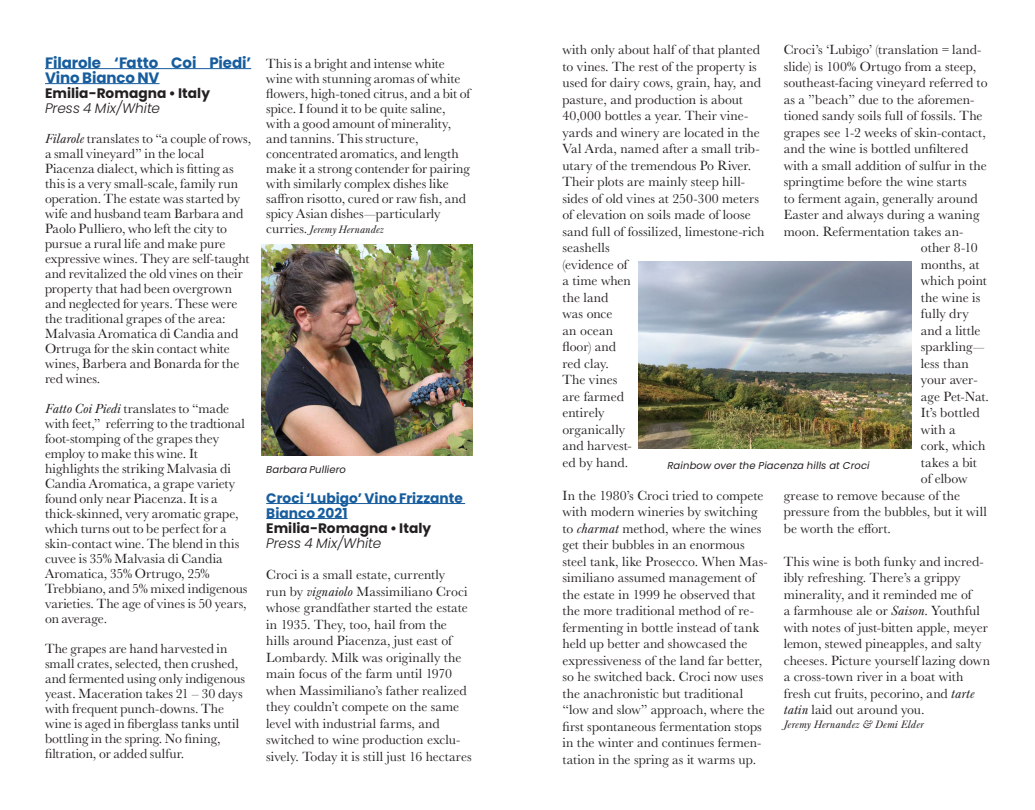
<style>
.page{position:relative;width:1035px;height:810px;background:#fff}
.page>*{position:absolute;margin:0;border:0;box-sizing:border-box;transform-origin:0 0}
.Body_Text{font:700 15px/15px "Poppins";letter-spacing:-.005em;color:#175d9e}
.Body_Text-2{font:13.75px/16.5px "Baskerville URW";color:#231f20}
.Body_Text-3{font:700 13.75px "Poppins";color:#231f20}
.Body_Text-4{font:700 13.75px/15px "Poppins";color:#175d9e}
.Body_Text-5{font:italic 300 13.75px "Poppins";color:#231f20}
.Body_Text-6{font:13.75px "Baskerville URW";letter-spacing:.02em;color:#231f20}
.Body_Text-7{font:italic 11.25px "Baskerville URW";letter-spacing:.015em;color:#231f20}
.Body_Text-8{font:italic 10px "Poppins";letter-spacing:.01em;color:#231f20}
.s1{font-style:italic}
.s2{font-style:normal;font-size:13.75px}
</style>
<div class="page">
<img style="left:638px;top:262px;width:274px;height:187px">
<hr style="left:45px;top:68px;width:206px;height:1px;background:#175d9e">
<hr style="left:45px;top:83px;width:115px;height:1px;background:#175d9e">
<hr style="left:266px;top:503px;width:199px;height:1px;background:#175d9e">
<hr style="left:266px;top:518px;width:82px;height:1px;background:#175d9e">
<img style="left:262px;top:245px;width:210px;height:211px">
<p class="Body_Text" style="left:45px;top:55px;width:208px">Filarole ‘Fatto Coi Piedi’<br>Vino Bianco NV</p>
<p class="Body_Text-3" style="left:45px;top:85px;width:167px">Emilia-Romagna • Italy</p>
<p class="Body_Text-5" style="left:45px;top:100px;width:117px">Press 4 Mix/White</p>
<p class="Body_Text-2" style="left:45px;top:130px;width:208px;line-height:15px"><span class="s1">Filarole</span> translates to “a couple of rows, a small vineyard” in the local Piacenza dialect, which is fitting as this is a very small-scale, family run operation. The estate was started by wife and husband team Barbara and Paolo Pulliero, who left the city to pursue a rural life and make pure expressive wines. They are self-taught and revitalized the old vines on their property that had been overgrown and neglected for years. These were the traditional grapes of the area:<br>Malvasia Aromatica di Candia and Ortruga for the skin contact white wines, Barbera and Bonarda for the red wines.</p>
<p class="Body_Text-2" style="left:45px;top:399px;width:186px"><span class="s1">Fatto Coi Piedi</span> translates to “made</p>
<p class="Body_Text-2" style="left:45px;top:415px;width:204px;line-height:15px">with feet,” referring to the tradtional foot-stomping of the grapes they employ to make this wine. It highlights the striking Malvasia di<br>Candia Aromatica, a grape variety found only near Piacenza. It is a thick-skinned, very aromatic grape, which turns out to be perfect for a skin-contact wine. The blend in this cuvee is 35% Malvasia di Candia<br>Aromatica, 35% Ortrugo, 25%<br>Trebbiano, and 5% mixed indigenous varieties. The age of vines is 50 years, on average.</p>
<p class="Body_Text-2" style="left:45px;top:640px;width:202px;line-height:15px">The grapes are hand harvested in small crates, selected, then crushed, and fermented using only indigenous yeast. Maceration takes 21 – 30 days with frequent punch-downs. The wine is aged in fiberglass tanks until bottling in the spring. No fining, filtration, or added sulfur.</p>
<p class="Body_Text-2" style="left:266px;top:55px;width:206px;line-height:15px">This is a bright and intense white wine with stunning aromas of white flowers, high-toned citrus, and a bit of spice. I found it to be quite saline, with a good amount of minerality, and tannins. This structure, concentrated aromatics, and length make it a strong contender for pairing with similarly complex dishes like saffron risotto, cured or raw fish, and spicy Asian dishes—particularly</p>
<p class="Body_Text-7" style="left:266px;top:223px;width:119px"><span class="s2">curries.</span> Jeremy Hernandez</p>
<p class="Body_Text-8" style="left:266px;top:463px;width:81px">Barbara Pulliero</p>
<p class="Body_Text-4" style="left:266px;top:490px;width:198px">Croci ‘Lubigo’ Vino Frizzante<br>Bianco 2021</p>
<p class="Body_Text-3" style="left:266px;top:520px;width:167px">Emilia-Romagna • Italy</p>
<p class="Body_Text-5" style="left:266px;top:535px;width:117px">Press 4 Mix/White</p>
<p class="Body_Text-2" style="left:266px;top:566px;width:207px">Croci is a small estate, currently<br>run by <span class="s1">vignaiolo</span> Massimiliano Croci whose grandfather started the estate in 1935. They, too, hail from the hills around Piacenza, just east of Lombardy. Milk was originally the main focus of the farm until 1970 when Massimiliano’s father realized they couldn’t compete on the same level with industrial farms, and switched to wine production exclu&shy;sively. Today it is still just 16 hectares</p>
<p class="Body_Text-2" style="left:784px;top:41px;width:199px">Croci’s ‘Lubigo’ (translation = land-</p>
<p class="Body_Text-2" style="left:784px;top:58px;width:194px">slide) is 100% Ortugo from a steep,</p>
<p class="Body_Text-2" style="left:784px;top:74px;width:205px">southeast-facing vineyard referred to</p>
<p class="Body_Text-2" style="left:784px;top:91px;width:192px">as a ”beach” due to the aforemen-</p>
<p class="Body_Text-2" style="left:784px;top:107px;width:200px">tioned sandy soils full of fossils. The</p>
<p class="Body_Text-2" style="left:784px;top:124px;width:204px">grapes see 1-2 weeks of skin-contact,</p>
<p class="Body_Text-2" style="left:784px;top:140px;width:186px">and the wine is bottled unfiltered</p>
<p class="Body_Text-2" style="left:784px;top:157px;width:204px">with a small addition of sulfur in the</p>
<p class="Body_Text-2" style="left:784px;top:173px;width:185px">springtime before the wine starts</p>
<p class="Body_Text-2" style="left:784px;top:190px;width:195px">to ferment again, generally around</p>
<p class="Body_Text-2" style="left:784px;top:206px;width:197px">Easter and always during a waning</p>
<p class="Body_Text-2" style="left:784px;top:223px;width:181px">moon. Refermentation takes an-</p>
<p class="Body_Text-2" style="left:921px;top:239px;width:58px">other 8-10</p>
<p class="Body_Text-2" style="left:921px;top:256px;width:60px">months, at</p>
<p class="Body_Text-2" style="left:921px;top:272px;width:67px">which point</p>
<p class="Body_Text-2" style="left:921px;top:289px;width:61px">the wine is</p>
<p class="Body_Text-6" style="left:921px;top:304px;width:49px">fully dry</p>
<p class="Body_Text-6" style="left:921px;top:321px;width:61px">and a little</p>
<p class="Body_Text-2" style="left:921px;top:338px;width:65px">sparkling—</p>
<p class="Body_Text-2" style="left:921px;top:355px;width:50px">less than</p>
<p class="Body_Text-2" style="left:921px;top:371px;width:58px">your aver-</p>
<p class="Body_Text-2" style="left:921px;top:388px;width:70px">age Pet-Nat.</p>
<p class="Body_Text-2" style="left:921px;top:404px;width:60px">It’s bottled</p>
<p class="Body_Text-2" style="left:921px;top:421px;width:36px">with a</p>
<p class="Body_Text-2" style="left:921px;top:437px;width:66px">cork, which</p>
<p class="Body_Text-2" style="left:921px;top:454px;width:57px">takes a bit</p>
<p class="Body_Text-2" style="left:921px;top:470px;width:48px">of elbow</p>
<p class="Body_Text-2" style="left:784px;top:487px;width:178px">grease to remove because of the</p>
<p class="Body_Text-2" style="left:784px;top:503px;width:205px">pressure from the bubbles, but it will</p>
<p class="Body_Text-2" style="left:784px;top:520px;width:109px">be worth the effort.</p>
<p class="Body_Text-2" style="left:784px;top:553px;width:208px">This wine is both funky and incred&shy;ibly refreshing. There’s a grippy minerality, and it reminded me of<br>a farmhouse ale or <span class="s1">Saison</span>. Youthful with notes of just-bitten apple, meyer lemon, stewed pineapples, and salty cheeses. Picture yourself lazing down a cross-town river in a boat with fresh cut fruits, pecorino, and <span class="s1">tarte tatin</span> laid out around you.</p>
<p class="Body_Text-7" style="left:784px;top:718px;width:142px">Jeremy Hernandez &amp; Demi Elder</p>
<p class="Body_Text-2" style="left:562px;top:41px;width:204px">with only about half of that planted to vines. The rest of the property is used for dairy cows, grain, hay, and pasture, and production is about<br>40,000 bottles a year. Their vine&shy;yards and winery are located in the<br>Val Arda, named after a small trib&shy;utary of the tremendous Po River.<br>Their plots are mainly steep hill&shy;sides of old vines at 250-300 meters of elevation on soils made of loose sand full of fossilized, limestone-rich seashells<br>(evidence of<br>a time when<br>the land<br>was once<br>an ocean<br>floor) and<br>red clay.<br>The vines<br>are farmed<br>entirely<br>organically<br>and harvest-<br>ed by hand.</p>
<p class="Body_Text-2" style="left:562px;top:487px;width:207px">In the 1980’s Croci tried to compete with modern wineries by switching to <span class="s1">charmat</span> method, where the wines get their bubbles in an enormous steel tank, like Prosecco. When Mas&shy;similiano assumed management of the estate in 1999 he observed that the more traditional method of re&shy;fermenting in bottle instead of tank held up better and showcased the expressiveness of the land far better, so he switched back. Croci now uses the anachronistic but traditional “low and slow” approach, where the first spontaneous fermentation stops in the winter and continues fermen&shy;tation in the spring as it warms up.</p>
<p class="Body_Text-8" style="left:668px;top:460px;width:204px">Rainbow over the Piacenza hills at Croci</p>
</div>
